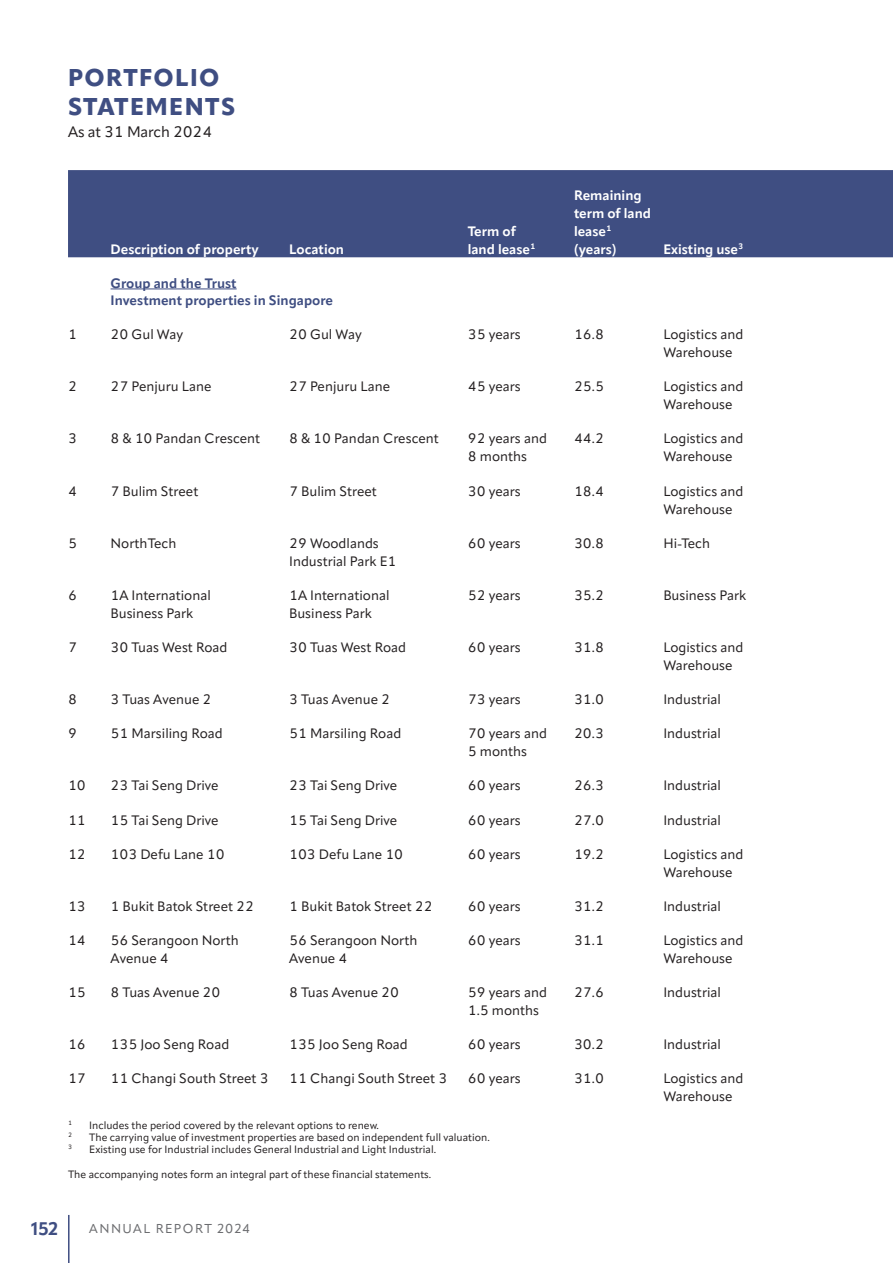
<style>
.page{position:relative;width:893px;height:1263px;background:#fff}
.page>*{position:absolute;margin:0;border:0;box-sizing:border-box;transform-origin:0 0}
.Main_Header_-_Apparat___Extrabold___16_1{font:800 24px "Apparat";letter-spacing:.06em;color:#3f4e82}
.t1{font:700 18px "Apparat";color:#3f4e82}
.Main_Header_Date_-_Apparat___Semibold___{font:15px "Apparat";letter-spacing:-.01em;color:#231f20}
.Left_Align{font:13.5px/18px "Apparat";color:#231f20}
.Left_Align-2{font:700 13.5px "Apparat";color:#fff}
.Left_Align-3{font:700 13.5px "Apparat";color:#3f4e82}
.t2{font:12.75px "Apparat";letter-spacing:.115em;color:#6c6d70}
.Footnote{font:10.5px "Apparat";color:#231f20}
.Footnote-2{font:6.15px "Apparat";color:#231f20}
</style>
<div class="page">
<hr style="left:68px;top:1215px;width:2px;height:48px;background:#3f4e82">
<div style="left:68px;top:170px;width:825px;height:87px;background:#3f4e82"></div>
<hr style="left:111px;top:289px;width:126px;height:1px;background:#3f4e82">
<p class="Main_Header_-_Apparat___Extrabold___16_1" style="left:68px;top:63px;width:153px">PORTFOLIO</p>
<p class="Main_Header_-_Apparat___Extrabold___16_1" style="left:68px;top:92px;width:169px">STATEMENTS</p>
<p class="Main_Header_Date_-_Apparat___Semibold___" style="left:68px;top:123px;width:146px">As at 31 March 2024</p>
<p class="Left_Align-2" style="left:111px;top:241px;width:150px">Description of property</p>
<p class="Left_Align-2" style="left:289px;top:241px;width:56px">Location</p>
<p class="Left_Align-3" style="left:111px;top:275px;width:128px">Group and the Trust</p>
<p class="Left_Align-3" style="left:111px;top:292px;width:224px">Investment properties in Singapore</p>
<p class="Left_Align-2" style="left:468px;top:223px;width:50px">Term of</p>
<p class="Left_Align-2" style="left:468px;top:241px;width:69px">land lease<sup>1</sup></p>
<p class="Left_Align-2" style="left:574px;top:187px;width:69px">Remaining</p>
<p class="Left_Align-2" style="left:574px;top:205px;width:79px">term of land</p>
<p class="Left_Align-2" style="left:574px;top:223px;width:39px">lease<sup>1</sup></p>
<p class="Left_Align-2" style="left:574px;top:241px;width:44px">(years)</p>
<p class="Left_Align-2" style="left:663px;top:241px;width:82px">Existing use<sup>3</sup></p>
<p class="Left_Align" style="left:68px;top:325px;width:10px">1</p>
<p class="Left_Align" style="left:111px;top:325px;width:74px">20 Gul Way</p>
<p class="Left_Align" style="left:289px;top:325px;width:74px">20 Gul Way</p>
<p class="Left_Align" style="left:468px;top:325px;width:55px">35 years</p>
<p class="Left_Align" style="left:574px;top:325px;width:31px">16.8</p>
<p class="Left_Align" style="left:663px;top:325px;width:82px">Logistics and<br>Warehouse</p>
<p class="Left_Align" style="left:68px;top:378px;width:10px">2</p>
<p class="Left_Align" style="left:111px;top:378px;width:103px">27 Penjuru Lane</p>
<p class="Left_Align" style="left:289px;top:378px;width:103px">27 Penjuru Lane</p>
<p class="Left_Align" style="left:468px;top:378px;width:55px">45 years</p>
<p class="Left_Align" style="left:574px;top:378px;width:31px">25.5</p>
<p class="Left_Align" style="left:663px;top:378px;width:82px">Logistics and<br>Warehouse</p>
<p class="Left_Align" style="left:68px;top:430px;width:10px">3</p>
<p class="Left_Align" style="left:111px;top:430px;width:151px">8 &amp; 10 Pandan Crescent</p>
<p class="Left_Align" style="left:289px;top:430px;width:151px">8 &amp; 10 Pandan Crescent</p>
<p class="Left_Align" style="left:468px;top:430px;width:81px">92 years and<br>8 months</p>
<p class="Left_Align" style="left:574px;top:430px;width:31px">44.2</p>
<p class="Left_Align" style="left:663px;top:430px;width:82px">Logistics and<br>Warehouse</p>
<p class="Left_Align" style="left:68px;top:482px;width:10px">4</p>
<p class="Left_Align" style="left:111px;top:482px;width:89px">7 Bulim Street</p>
<p class="Left_Align" style="left:289px;top:482px;width:89px">7 Bulim Street</p>
<p class="Left_Align" style="left:468px;top:482px;width:55px">30 years</p>
<p class="Left_Align" style="left:574px;top:482px;width:31px">18.4</p>
<p class="Left_Align" style="left:663px;top:482px;width:82px">Logistics and<br>Warehouse</p>
<p class="Left_Align" style="left:68px;top:534px;width:10px">5</p>
<p class="Left_Align" style="left:111px;top:534px;width:67px">NorthTech</p>
<p class="Left_Align" style="left:289px;top:534px;width:91px">29 Woodlands</p>
<p class="Left_Align" style="left:289px;top:552px;width:109px">Industrial Park E1</p>
<p class="Left_Align" style="left:468px;top:534px;width:55px">60 years</p>
<p class="Left_Align" style="left:574px;top:534px;width:31px">30.8</p>
<p class="Left_Align" style="left:663px;top:534px;width:48px">Hi-Tech</p>
<p class="Left_Align" style="left:68px;top:586px;width:10px">6</p>
<p class="Left_Align" style="left:111px;top:586px;width:102px">1A International</p>
<p class="Left_Align" style="left:111px;top:604px;width:84px">Business Park</p>
<p class="Left_Align" style="left:289px;top:586px;width:102px">1A International</p>
<p class="Left_Align" style="left:289px;top:604px;width:84px">Business Park</p>
<p class="Left_Align" style="left:468px;top:586px;width:55px">52 years</p>
<p class="Left_Align" style="left:574px;top:586px;width:31px">35.2</p>
<p class="Left_Align" style="left:663px;top:586px;width:84px">Business Park</p>
<p class="Left_Align" style="left:68px;top:638px;width:10px">7</p>
<p class="Left_Align" style="left:111px;top:638px;width:118px">30 Tuas West Road</p>
<p class="Left_Align" style="left:289px;top:638px;width:118px">30 Tuas West Road</p>
<p class="Left_Align" style="left:468px;top:638px;width:55px">60 years</p>
<p class="Left_Align" style="left:574px;top:638px;width:31px">31.8</p>
<p class="Left_Align" style="left:663px;top:638px;width:82px">Logistics and<br>Warehouse</p>
<p class="Left_Align" style="left:68px;top:690px;width:10px">8</p>
<p class="Left_Align" style="left:111px;top:690px;width:102px">3 Tuas Avenue 2</p>
<p class="Left_Align" style="left:289px;top:690px;width:102px">3 Tuas Avenue 2</p>
<p class="Left_Align" style="left:468px;top:690px;width:55px">73 years</p>
<p class="Left_Align" style="left:574px;top:690px;width:31px">31.0</p>
<p class="Left_Align" style="left:663px;top:690px;width:59px">Industrial</p>
<p class="Left_Align" style="left:68px;top:724px;width:10px">9</p>
<p class="Left_Align" style="left:111px;top:724px;width:114px">51 Marsiling Road</p>
<p class="Left_Align" style="left:289px;top:724px;width:114px">51 Marsiling Road</p>
<p class="Left_Align" style="left:468px;top:724px;width:81px">70 years and</p>
<p class="Left_Align" style="left:468px;top:742px;width:61px">5 months</p>
<p class="Left_Align" style="left:574px;top:724px;width:31px">20.3</p>
<p class="Left_Align" style="left:663px;top:724px;width:59px">Industrial</p>
<p class="Left_Align" style="left:68px;top:777px;width:19px">10</p>
<p class="Left_Align" style="left:111px;top:777px;width:110px">23 Tai Seng Drive</p>
<p class="Left_Align" style="left:289px;top:777px;width:110px">23 Tai Seng Drive</p>
<p class="Left_Align" style="left:468px;top:777px;width:55px">60 years</p>
<p class="Left_Align" style="left:574px;top:777px;width:31px">26.3</p>
<p class="Left_Align" style="left:663px;top:777px;width:59px">Industrial</p>
<p class="Left_Align" style="left:68px;top:811px;width:19px">11</p>
<p class="Left_Align" style="left:111px;top:811px;width:110px">15 Tai Seng Drive</p>
<p class="Left_Align" style="left:289px;top:811px;width:110px">15 Tai Seng Drive</p>
<p class="Left_Align" style="left:468px;top:811px;width:55px">60 years</p>
<p class="Left_Align" style="left:574px;top:811px;width:31px">27.0</p>
<p class="Left_Align" style="left:663px;top:811px;width:59px">Industrial</p>
<p class="Left_Align" style="left:68px;top:845px;width:19px">12</p>
<p class="Left_Align" style="left:111px;top:845px;width:116px">103 Defu Lane 10</p>
<p class="Left_Align" style="left:289px;top:845px;width:116px">103 Defu Lane 10</p>
<p class="Left_Align" style="left:468px;top:845px;width:55px">60 years</p>
<p class="Left_Align" style="left:574px;top:845px;width:31px">19.2</p>
<p class="Left_Align" style="left:663px;top:845px;width:82px">Logistics and<br>Warehouse</p>
<p class="Left_Align" style="left:68px;top:897px;width:19px">13</p>
<p class="Left_Align" style="left:111px;top:897px;width:145px">1 Bukit Batok Street 22</p>
<p class="Left_Align" style="left:289px;top:897px;width:145px">1 Bukit Batok Street 22</p>
<p class="Left_Align" style="left:468px;top:897px;width:55px">60 years</p>
<p class="Left_Align" style="left:574px;top:897px;width:31px">31.2</p>
<p class="Left_Align" style="left:663px;top:897px;width:59px">Industrial</p>
<p class="Left_Align" style="left:68px;top:931px;width:19px">14</p>
<p class="Left_Align" style="left:111px;top:931px;width:130px">56 Serangoon North</p>
<p class="Left_Align" style="left:111px;top:949px;width:60px">Avenue 4</p>
<p class="Left_Align" style="left:289px;top:931px;width:130px">56 Serangoon North</p>
<p class="Left_Align" style="left:289px;top:949px;width:60px">Avenue 4</p>
<p class="Left_Align" style="left:468px;top:931px;width:55px">60 years</p>
<p class="Left_Align" style="left:574px;top:931px;width:31px">31.1</p>
<p class="Left_Align" style="left:663px;top:931px;width:82px">Logistics and<br>Warehouse</p>
<p class="Left_Align" style="left:68px;top:983px;width:19px">15</p>
<p class="Left_Align" style="left:111px;top:983px;width:111px">8 Tuas Avenue 20</p>
<p class="Left_Align" style="left:289px;top:983px;width:111px">8 Tuas Avenue 20</p>
<p class="Left_Align" style="left:468px;top:983px;width:81px">59 years and<br>1.5 months</p>
<p class="Left_Align" style="left:574px;top:983px;width:31px">27.6</p>
<p class="Left_Align" style="left:663px;top:983px;width:59px">Industrial</p>
<p class="Left_Align" style="left:68px;top:1035px;width:19px">16</p>
<p class="Left_Align" style="left:111px;top:1035px;width:120px">135 Joo Seng Road</p>
<p class="Left_Align" style="left:289px;top:1035px;width:120px">135 Joo Seng Road</p>
<p class="Left_Align" style="left:468px;top:1035px;width:55px">60 years</p>
<p class="Left_Align" style="left:574px;top:1035px;width:31px">30.2</p>
<p class="Left_Align" style="left:663px;top:1035px;width:59px">Industrial</p>
<p class="Left_Align" style="left:68px;top:1069px;width:19px">17</p>
<p class="Left_Align" style="left:111px;top:1069px;width:160px">11 Changi South Street 3</p>
<p class="Left_Align" style="left:289px;top:1069px;width:160px">11 Changi South Street 3</p>
<p class="Left_Align" style="left:468px;top:1069px;width:55px">60 years</p>
<p class="Left_Align" style="left:574px;top:1069px;width:31px">31.0</p>
<p class="Left_Align" style="left:663px;top:1069px;width:82px">Logistics and<br>Warehouse</p>
<p class="Footnote-2" style="left:68px;top:1119px;width:6px">1</p>
<p class="Footnote" style="left:89px;top:1119px;width:291px">Includes the period covered by the relevant options to renew.</p>
<p class="Footnote-2" style="left:68px;top:1131px;width:6px">2</p>
<p class="Footnote" style="left:89px;top:1131px;width:402px">The carrying value of investment properties are based on independent full valuation.</p>
<p class="Footnote-2" style="left:68px;top:1143px;width:6px">3</p>
<p class="Footnote" style="left:89px;top:1143px;width:348px">Existing use for Industrial includes General Industrial and Light Industrial.</p>
<p class="Footnote" style="left:68px;top:1168px;width:365px">The accompanying notes form an integral part of these financial statements.</p>
<h2 class="t1" style="left:31px;top:1217px;width:28px">152</h2>
<p class="t2" style="left:89px;top:1221px;width:162px">ANNUAL REPORT 2024</p>
</div>
